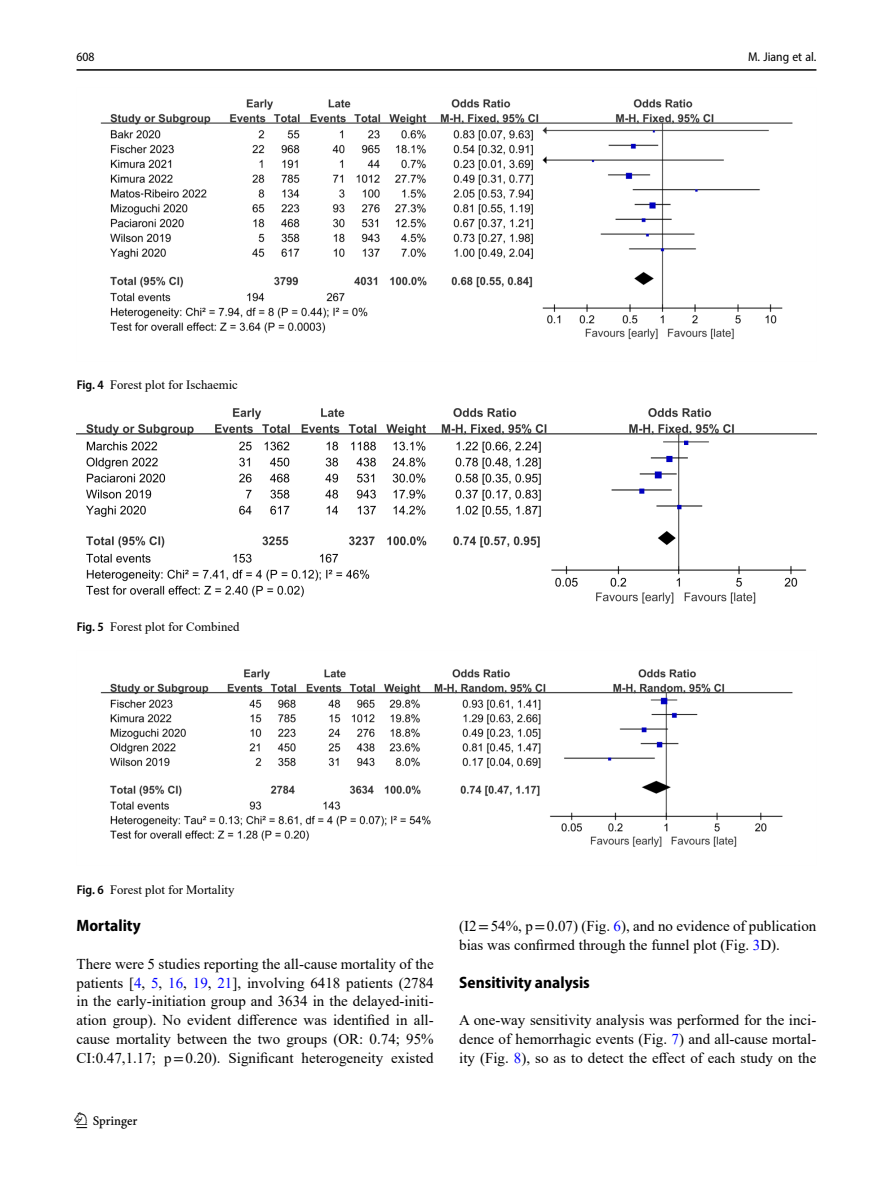
<style>
.page{position:relative;width:893px;height:1187px;background:#fff}
.page>*{position:absolute;margin:0;border:0;box-sizing:border-box;transform-origin:0 0}
.t1{font:22.5px "Springnew";color:#000}
.Head_2{font:700 semi-condensed 16.5px "Myriad Pro";color:#000}
.Body_Text{font:15px/18.8px "Times New Roman";color:#000;text-align:justify}
.Figure_Caption{font:12.75px "Times New Roman";color:#000}
.t2{font:semi-condensed 12.75px "Myriad Pro";color:#000}
.s1{font-family:"Myriad Pro";font-weight:600;font-stretch:semi-condensed}
.s2{color:#00f}
.s3{font-family:"STIX"}
</style>
<div class="page">
<hr style="left:77px;top:69px;width:739px;height:2px;background:#000">
<img style="left:100px;top:669px;width:693px;height:178px">
<img style="left:77px;top:409px;width:740px;height:194px">
<img style="left:100px;top:99px;width:693px;height:241px">
<p class="t2" style="left:77px;top:49px;width:20px">608</p>
<p class="t2" style="left:748px;top:49px;width:70px">M. Jiang et al.</p>
<p class="Figure_Caption" style="left:77px;top:376px;width:163px"><span class="s1">Fig. 4</span> Forest plot for Ischaemic</p>
<p class="Figure_Caption" style="left:77px;top:617px;width:164px"><span class="s1">Fig. 5</span> Forest plot for Combined</p>
<p class="Figure_Caption" style="left:77px;top:880px;width:159px"><span class="s1">Fig. 6</span> Forest plot for Mortality</p>
<p class="Head_2" style="left:77px;top:915px;width:66px">Mortality</p>
<p class="Body_Text" style="left:77px;top:953px;width:359px">There were 5 studies reporting the all-cause mortality of the patients [<span class="s2">4</span>, <span class="s2">5</span>, <span class="s2">16</span>, <span class="s2">19</span>, <span class="s2">21</span>], involving 6418 patients (2784 in the early-initiation group and 3634 in the delayed-initi&shy;ation group). No evident difference was identified in all&shy;cause mortality between the two groups (OR: 0.74; 95% CI:0.47,1.17; p<span class="s3">=</span>0.20). Significant heterogeneity existed</p>
<h1 class="t1" style="left:77px;top:1107px;width:63px">1 3</h1>
<p class="Body_Text" style="left:459px;top:916px;width:359px">(I2<span class="s3">=</span>54%, p<span class="s3">=</span>0.07) (Fig. <span class="s2">6</span>), and no evidence of publication bias was confirmed through the funnel plot (Fig. <span class="s2">3</span>D).</p>
<p class="Head_2" style="left:459px;top:971px;width:132px">Sensitivity analysis</p>
<p class="Body_Text" style="left:459px;top:1010px;width:359px">A one-way sensitivity analysis was performed for the inci&shy;dence of hemorrhagic events (Fig. <span class="s2">7</span>) and all-cause mortal&shy;ity (Fig. <span class="s2">8</span>), so as to detect the effect of each study on the</p>
</div>
